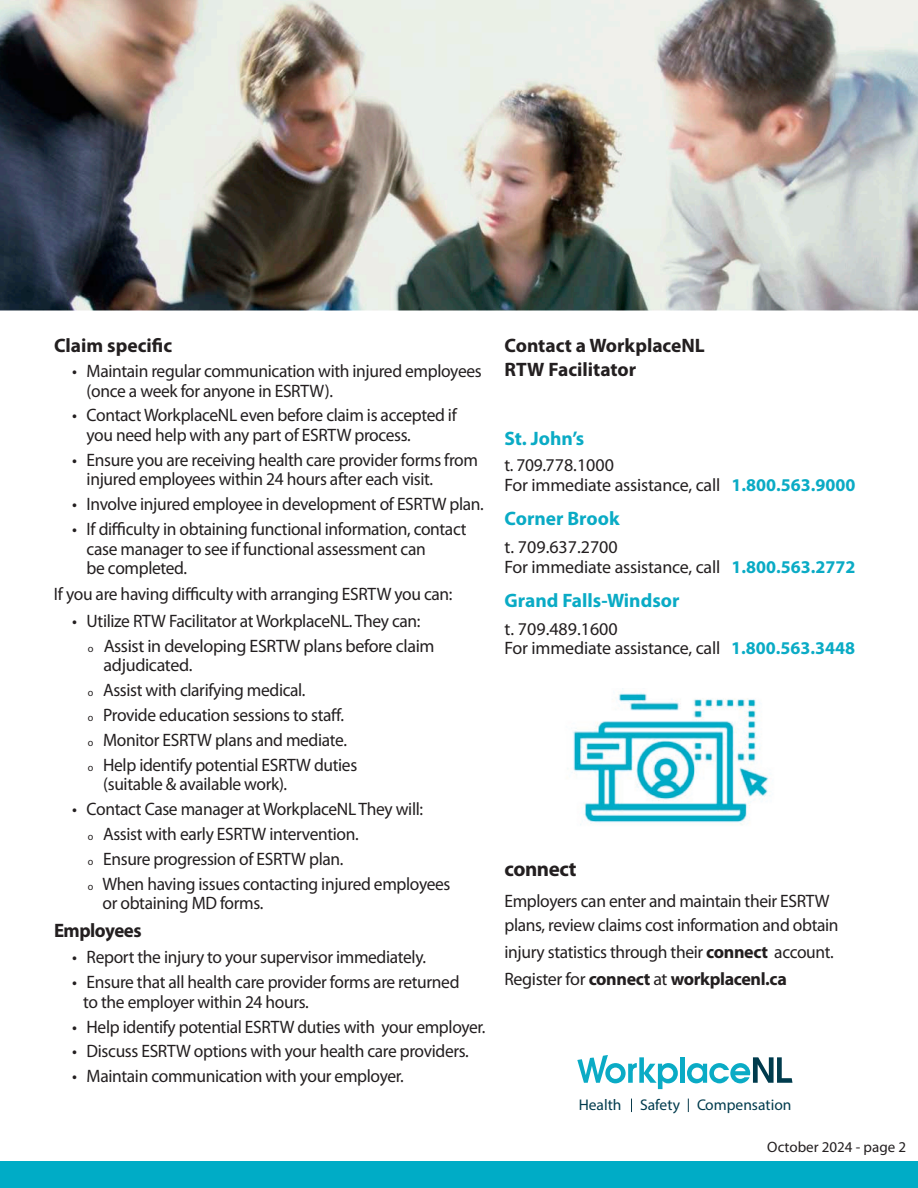
<style>
.page{position:relative;width:918px;height:1188px;background:#fff}
.page>*{position:absolute;margin:0;border:0;box-sizing:border-box;transform-origin:0 0}
.t1{font:700 21px "Myriad Pro";letter-spacing:-.02em;color:#231f20}
.t2{font:700 19.5px/24px "Myriad Pro";color:#231f20}
.t3{font:700 19.5px "Myriad Pro";color:#0aabc5}
.t4{font:700 19.5px "Myriad Pro";letter-spacing:-.025em;color:#231f20}
.t5{font:18px/19.5px "Myriad Pro";letter-spacing:-.02em;color:#231f20}
.t6{font:18px "Myriad Pro";color:#231f20}
.t7{font:15.45px "Myriad Pro";color:#003b4d}
.t8{font:15px "Myriad Pro";color:#231f20}
.s1{font-size:10.5px}
.s2{font-weight:700;color:#0aabc5}
.s3{font-weight:700}
</style>
<div class="page">
<div style="left:0;top:1162px;width:918px;height:26px;background:#00acc6"></div>
<svg style="left:631px;top:1099px;width:1px;height:13px"></svg>
<svg style="left:688px;top:1099px;width:1px;height:13px"></svg>
<hr style="left:680px;top:1057px;width:4px;height:26px;background:#0aabc5">
<svg style="left:577px;top:1055px;width:101px;height:34px"></svg>
<svg style="left:687px;top:1057px;width:106px;height:26px"></svg>
<img style="left:567px;top:693px;width:203px;height:132px">
<img style="left:0;top:0;width:918px;height:310px">
<p class="t2" style="left:54px;top:333px;width:120px">Claim specific</p>
<p class="t5" style="left:87px;top:361px;width:397px;text-indent:-15px">• Maintain regular communication with injured employees (once a week for anyone in ESRTW).</p>
<p class="t5" style="left:87px;top:405px;width:372px;text-indent:-15px">• Contact WorkplaceNL even before claim is accepted if you need help with any part of ESRTW process.</p>
<p class="t5" style="left:87px;top:450px;width:393px;text-indent:-15px">• Ensure you are receiving health care provider forms from injured employees within 24 hours after each visit.</p>
<p class="t5" style="left:72px;top:494px;width:413px">• Involve injured employee in development of ESRTW plan.</p>
<p class="t5" style="left:87px;top:519px;width:381px;text-indent:-15px">• If difficulty in obtaining functional information, contact case manager to see if functional assessment can<br>be completed.</p>
<p class="t5" style="left:54px;top:584px;width:400px">If you are having difficulty with arranging ESRTW you can:</p>
<p class="t5" style="left:72px;top:611px;width:350px">• Utilize RTW Facilitator at WorkplaceNL. They can:</p>
<p class="t5" style="left:104px;top:635px;width:332px;text-indent:-16px"><span class="s1">o</span> Assist in developing ESRTW plans before claim adjudicated.</p>
<p class="t5" style="left:88px;top:680px;width:219px"><span class="s1">o</span> Assist with clarifying medical.</p>
<p class="t5" style="left:88px;top:705px;width:258px"><span class="s1">o</span> Provide education sessions to staff.</p>
<p class="t5" style="left:88px;top:730px;width:261px"><span class="s1">o</span> Monitor ESRTW plans and mediate.</p>
<p class="t5" style="left:103px;top:755px;width:256px;text-indent:-15px"><span class="s1">o</span> Help identify potential ESRTW duties (suitable &amp; available work).</p>
<p class="t5" style="left:72px;top:799px;width:353px">• Contact Case manager at WorkplaceNL They will:</p>
<p class="t5" style="left:88px;top:824px;width:273px"><span class="s1">o</span> Assist with early ESRTW intervention.</p>
<p class="t5" style="left:88px;top:849px;width:257px"><span class="s1">o</span> Ensure progression of ESRTW plan.</p>
<p class="t5" style="left:103px;top:874px;width:349px;text-indent:-15px"><span class="s1">o</span> When having issues contacting injured employees or obtaining MD forms.</p>
<p class="t4" style="left:54px;top:918px;width:89px">Employees</p>
<p class="t5" style="left:72px;top:947px;width:356px">• Report the injury to your supervisor immediately.</p>
<p class="t5" style="left:83px;top:972px;width:378px;text-indent:-11px">• Ensure that all health care provider forms are returned to the employer within 24 hours.</p>
<p class="t5" style="left:72px;top:1016px;width:415px">• Help identify potential ESRTW duties with your employer.</p>
<p class="t5" style="left:72px;top:1041px;width:398px">• Discuss ESRTW options with your health care providers.</p>
<p class="t5" style="left:72px;top:1066px;width:333px">• Maintain communication with your employer.</p>
<p class="t2" style="left:505px;top:333px;width:202px">Contact a WorkplaceNL<br>RTW Facilitator</p>
<p class="t3" style="left:505px;top:426px;width:81px">St. John’s</p>
<p class="t5" style="left:505px;top:455px;width:353px">t. 709.778.1000<br>For immediate assistance, call <span class="s2">1.800.563.9000</span></p>
<p class="t3" style="left:505px;top:506px;width:117px">Corner Brook</p>
<p class="t6" style="left:505px;top:536px;width:115px">t. 709.637.2700</p>
<p class="t5" style="left:505px;top:557px;width:353px">For immediate assistance, call <span class="s2">1.800.563.2772</span></p>
<p class="t3" style="left:505px;top:588px;width:176px">Grand Falls-Windsor</p>
<p class="t6" style="left:505px;top:618px;width:115px">t. 709.489.1600</p>
<p class="t5" style="left:505px;top:638px;width:352px">For immediate assistance, call <span class="s2">1.800.563.3448</span></p>
<p class="t1" style="left:505px;top:855px;width:74px">connect</p>
<p class="t5" style="left:505px;top:888px;width:336px;line-height:24px">Employers can enter and maintain their ESRTW plans, review claims cost information and obtain</p>
<p class="t5" style="left:505px;top:938px;width:331px;line-height:27px">injury statistics through their <span class="s3">connect</span> account.<br>Register for <span class="s3">connect</span> at <span class="s3">workplacenl.ca</span></p>
<p class="t7" style="left:579px;top:1095px;width:214px">Health Safety Compensation</p>
<p class="t8" style="left:767px;top:1138px;width:140px">October 2024 - page 2</p>
</div>
